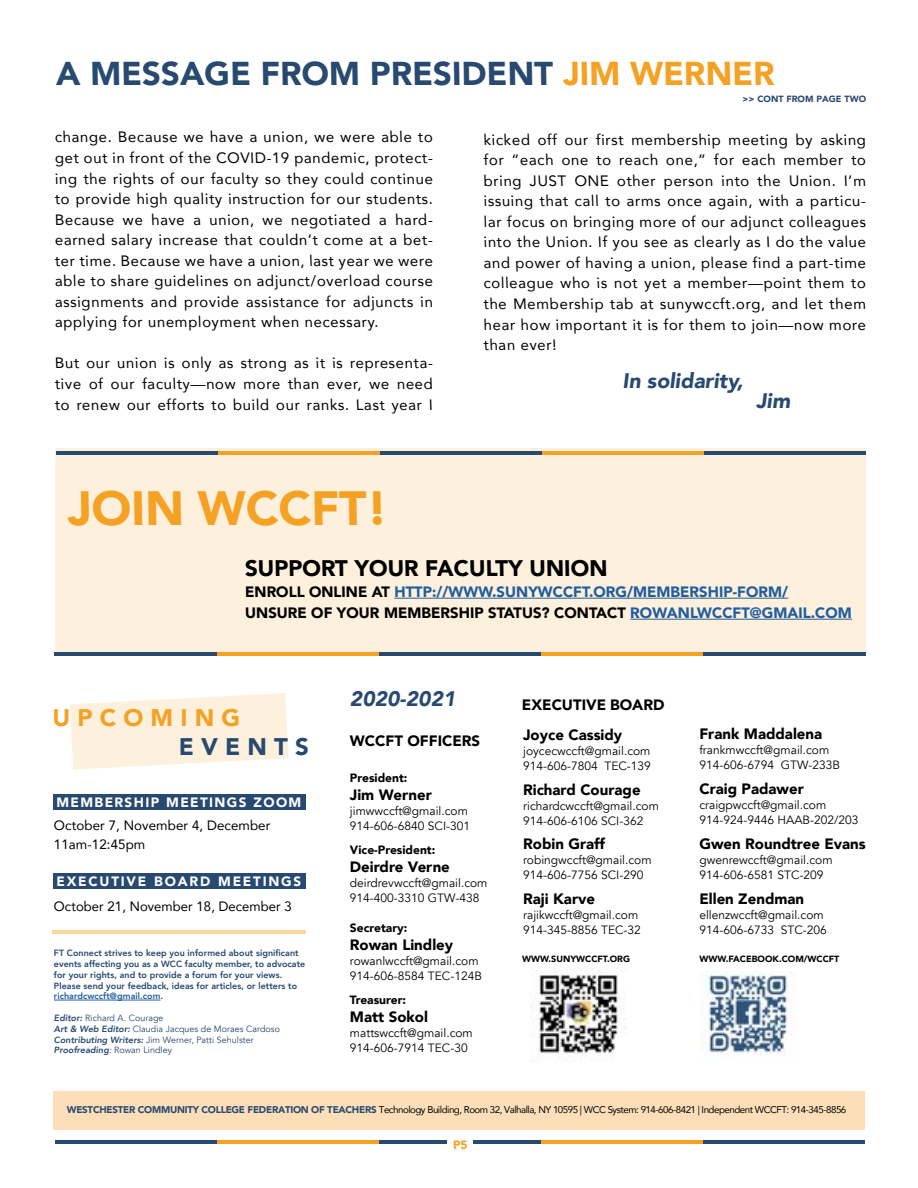
<style>
.page{position:relative;width:918px;height:1188px;background:#fff}
.page>*{position:absolute;margin:0;border:0;box-sizing:border-box;transform-origin:0 0}
.t1{font:900 48px "Avenir";color:#f4a124}
.t2{font:900 33px "Avenir";color:#284a70}
.t3{font:900 24px "Avenir";letter-spacing:.3em;color:#f4a124}
.t4{font:900 24px "Avenir";letter-spacing:.3em;color:#284a70}
.t5{font:900 22.5px "Avenir";color:#000}
.t6{font:italic 900 21px "Avenir";color:#284a70}
.t7{font:15px/20.5px "Avenir";letter-spacing:.04em;color:#000;text-align:justify}
.t8{font:900 15px "Avenir";color:#000}
.t9{font:900 15px/21px "Avenir";letter-spacing:-.005em;color:#215e9e}
.t10{font:13.5px/19.5px "Avenir";color:#000}
.t11{font:900 13.5px "Avenir";letter-spacing:.115em;color:#fff}
.t12{font:12px/15px "Avenir";color:#000}
.t13{font:900 12px "Avenir";color:#000}
.t14{font:900 12px "Avenir";color:#f4a124}
.t15{font:9.75px "Avenir";letter-spacing:-.05em;color:#000}
.t16{font:800 9px/10.8px "Avenir";color:#284a70}
.t17{font:9px/10.8px "Avenir";letter-spacing:-.01em;color:#284a70}
.t18{font:900 9px "Avenir";color:#000}
.t19{font:900 9px "Avenir";color:#284a70}
.s1{color:#f4a124}
.s2{color:#000}
.s3{color:#215e9e}
.s4{font-weight:800;font-style:italic}
.s5{font-style:italic}
.s6{font-weight:900;color:#284a70}
</style>
<div class="page">
<div style="left:55px;top:449px;width:811px;height:207px;background:#fdf0dc"></div>
<svg style="left:70px;top:693px;width:219px;height:77px"></svg>
<hr style="left:55px;top:652px;width:162px;height:4px;background:#284a70">
<hr style="left:217px;top:652px;width:162px;height:4px;background:#f4a124">
<hr style="left:379px;top:652px;width:162px;height:4px;background:#284a70">
<hr style="left:541px;top:652px;width:162px;height:4px;background:#f4a124">
<hr style="left:703px;top:652px;width:162px;height:4px;background:#284a70">
<hr style="left:54px;top:1000px;width:107px;height:1px;background:#215e9e">
<img style="left:532px;top:967px;width:95px;height:95px">
<img style="left:701px;top:972px;width:88px;height:83px">
<div style="left:54px;top:1091px;width:811px;height:39px;background:#fcdfb8"></div>
<div style="left:54px;top:795px;width:252px;height:15px;background:#284a70"></div>
<div style="left:53px;top:874px;width:253px;height:15px;background:#284a70"></div>
<hr style="left:53px;top:931px;width:253px;height:3px;background:#f4a124">
<hr style="left:55px;top:1140px;width:162px;height:4px;background:#284a70">
<hr style="left:217px;top:1140px;width:162px;height:4px;background:#f4a124">
<hr style="left:379px;top:1140px;width:162px;height:4px;background:#284a70">
<hr style="left:541px;top:1140px;width:162px;height:4px;background:#f4a124">
<hr style="left:703px;top:1140px;width:162px;height:4px;background:#284a70">
<div style="left:447px;top:1137px;width:26px;height:20px;background:#fff"></div>
<hr style="left:394px;top:598px;width:394px;height:1px;background:#215e9e">
<hr style="left:630px;top:619px;width:222px;height:1px;background:#215e9e">
<hr style="left:56px;top:452px;width:162px;height:3px;background:#284a70">
<hr style="left:218px;top:452px;width:162px;height:3px;background:#f4a124">
<hr style="left:380px;top:452px;width:162px;height:3px;background:#284a70">
<hr style="left:542px;top:452px;width:162px;height:3px;background:#f4a124">
<hr style="left:704px;top:452px;width:162px;height:3px;background:#284a70">
<h2 class="t2" style="left:56px;top:45px;width:721px">A MESSAGE FROM PRESIDENT <span class="s1">JIM WERNER</span></h2>
<p class="t19" style="left:742px;top:91px;width:125px">&gt;&gt; CONT FROM PAGE TWO</p>
<p class="t7" style="left:55px;top:127px;width:380px">change. Because we have a union, we were able to get out in front of the COVID-19 pandemic, protect&shy;ing the rights of our faculty so they could continue to provide high quality instruction for our students.<br>Because we have a union, we negotiated a hard&shy;earned salary increase that couldn’t come at a bet&shy;ter time. Because we have a union, last year we were able to share guidelines on adjunct/overload course assignments and provide assistance for adjuncts in applying for unemployment when necessary.</p>
<p class="t7" style="left:55px;top:353px;width:380px">But our union is only as strong as it is representa&shy;tive of our faculty—now more than ever, we need to renew our efforts to build our ranks. Last year I</p>
<p class="t7" style="left:484px;top:129px;width:385px">kicked off our first membership meeting by asking for “each one to reach one,” for each member to bring JUST ONE other person into the Union. I’m issuing that call to arms once again, with a particu&shy;lar focus on bringing more of our adjunct colleagues into the Union. If you see as clearly as I do the value and power of having a union, please find a part-time colleague who is not yet a member—point them to the Membership tab at sunywccft.org, and let them hear how important it is for them to join—now more than ever!</p>
<h3 class="t6" style="left:622px;top:364px;width:123px">In solidarity,</h3>
<h3 class="t6" style="left:756px;top:383px;width:36px">Jim</h3>
<h1 class="t1" style="left:68px;top:467px;width:323px">JOIN WCCFT!</h1>
<h3 class="t5" style="left:245px;top:549px;width:365px">SUPPORT YOUR FACULTY UNION</h3>
<p class="t9" style="left:245px;top:581px;width:609px"><span class="s2">ENROLL ONLINE AT</span> HTTP://WWW.SUNYWCCFT.ORG/MEMBERSHIP-FORM/<br><span class="s2">UNSURE OF YOUR MEMBERSHIP STATUS? CONTACT</span> ROWANLWCCFT@GMAIL.COM</p>
<h3 class="t3" style="left:52px;top:697px;width:189px">UPCOMING</h3>
<h3 class="t4" style="left:179px;top:726px;width:132px">EVENTS</h3>
<p class="t11" style="left:57px;top:791px;width:246px">MEMBERSHIP MEETINGS ZOOM</p>
<p class="t10" style="left:54px;top:815px;width:219px">October 7, November 4, December<br>11am-12:45pm</p>
<p class="t11" style="left:57px;top:870px;width:246px">EXECUTIVE BOARD MEETINGS</p>
<p class="t10" style="left:54px;top:897px;width:240px">October 21, November 18, December 3</p>
<p class="t16" style="left:54px;top:948px;width:253px">FT Connect strives to keep you informed about significant events affecting you as a WCC faculty member, to advocate for your rights, and to provide a forum for your views.<br>Please send your feedback, ideas for articles, or letters to <span class="s3">richardcwccft@gmail.com</span>.</p>
<p class="t17" style="left:54px;top:1013px;width:228px"><span class="s4">Editor:</span> Richard A. Courage<br><span class="s4">Art &amp; Web Editor:</span> Claudia Jacques de Moraes Cardoso <span class="s4">Contributing Writers:</span> Jim Werner, Patti Sehulster <span class="s4">Proofreading</span><span class="s5">:</span> Rowan Lindley</p>
<h3 class="t6" style="left:350px;top:681px;width:107px">2020-2021</h3>
<p class="t8" style="left:350px;top:727px;width:132px">WCCFT OFFICERS</p>
<p class="t13" style="left:350px;top:767px;width:59px">President:</p>
<p class="t8" style="left:350px;top:781px;width:83px">Jim Werner</p>
<p class="t12" style="left:350px;top:803px;width:122px">jimwwccft@gmail.com<br>914-606-6840 SCI-301</p>
<p class="t13" style="left:350px;top:839px;width:87px">Vice-President:</p>
<p class="t8" style="left:350px;top:853px;width:102px">Deirdre Verne</p>
<p class="t12" style="left:350px;top:875px;width:139px">deirdrevwccft@gmail.com<br>914-400-3310 GTW-438</p>
<p class="t13" style="left:350px;top:917px;width:59px">Secretary:</p>
<p class="t8" style="left:350px;top:931px;width:105px">Rowan Lindley</p>
<p class="t12" style="left:350px;top:953px;width:134px">rowanlwccft@gmail.com<br>914-606-8584 TEC-124B</p>
<p class="t13" style="left:350px;top:989px;width:58px">Treasurer:</p>
<p class="t8" style="left:350px;top:1003px;width:80px">Matt Sokol</p>
<p class="t12" style="left:350px;top:1025px;width:124px">mattswccft@gmail.com<br>914-606-7914 TEC-30</p>
<p class="t8" style="left:522px;top:691px;width:144px">EXECUTIVE BOARD</p>
<p class="t8" style="left:523px;top:722px;width:101px">Joyce Cassidy</p>
<p class="t12" style="left:523px;top:743px;width:129px">joycecwccft@gmail.com<br>914-606-7804 TEC-139</p>
<p class="t8" style="left:523px;top:776px;width:119px">Richard Courage</p>
<p class="t12" style="left:523px;top:798px;width:137px">richardcwccft@gmail.com<br>914-606-6106 SCI-362</p>
<p class="t8" style="left:523px;top:831px;width:83px">Robin Graff</p>
<p class="t12" style="left:523px;top:853px;width:130px">robingwccft@gmail.com<br>914-606-7756 SCI-290</p>
<p class="t8" style="left:523px;top:886px;width:73px">Raji Karve</p>
<p class="t12" style="left:523px;top:908px;width:119px">rajikwccft@gmail.com<br>914-345-8856 TEC-32</p>
<p class="t8" style="left:699px;top:721px;width:124px">Frank Maddalena</p>
<p class="t12" style="left:699px;top:743px;width:142px">frankmwccft@gmail.com<br>914-606-6794 GTW-233B</p>
<p class="t8" style="left:699px;top:776px;width:106px">Craig Padawer</p>
<p class="t12" style="left:699px;top:798px;width:161px">craigpwccft@gmail.com<br>914-924-9446 HAAB-202/203</p>
<p class="t8" style="left:699px;top:831px;width:168px">Gwen Roundtree Evans</p>
<p class="t12" style="left:699px;top:852px;width:135px">gwenrewccft@gmail.com<br>914-606-6581 STC-209</p>
<p class="t8" style="left:699px;top:886px;width:106px">Ellen Zendman</p>
<p class="t12" style="left:699px;top:907px;width:129px">ellenzwccft@gmail.com<br>914-606-6733 STC-206</p>
<p class="t18" style="left:522px;top:951px;width:109px">WWW.SUNYWCCFT.ORG</p>
<p class="t18" style="left:699px;top:951px;width:141px">WWW.FACEBOOK.COM/WCCFT</p>
<p class="t15" style="left:67px;top:1102px;width:781px"><span class="s6">WESTCHESTER COMMUNITY COLLEGE FEDERATION OF TEACHERS</span> Technology Building, Room 32, Valhalla, NY 10595 | WCC System: 914-606-8421 | Independent WCCFT: 914-345-8856</p>
<p class="t14" style="left:453px;top:1135px;width:16px">P5</p>
</div>
